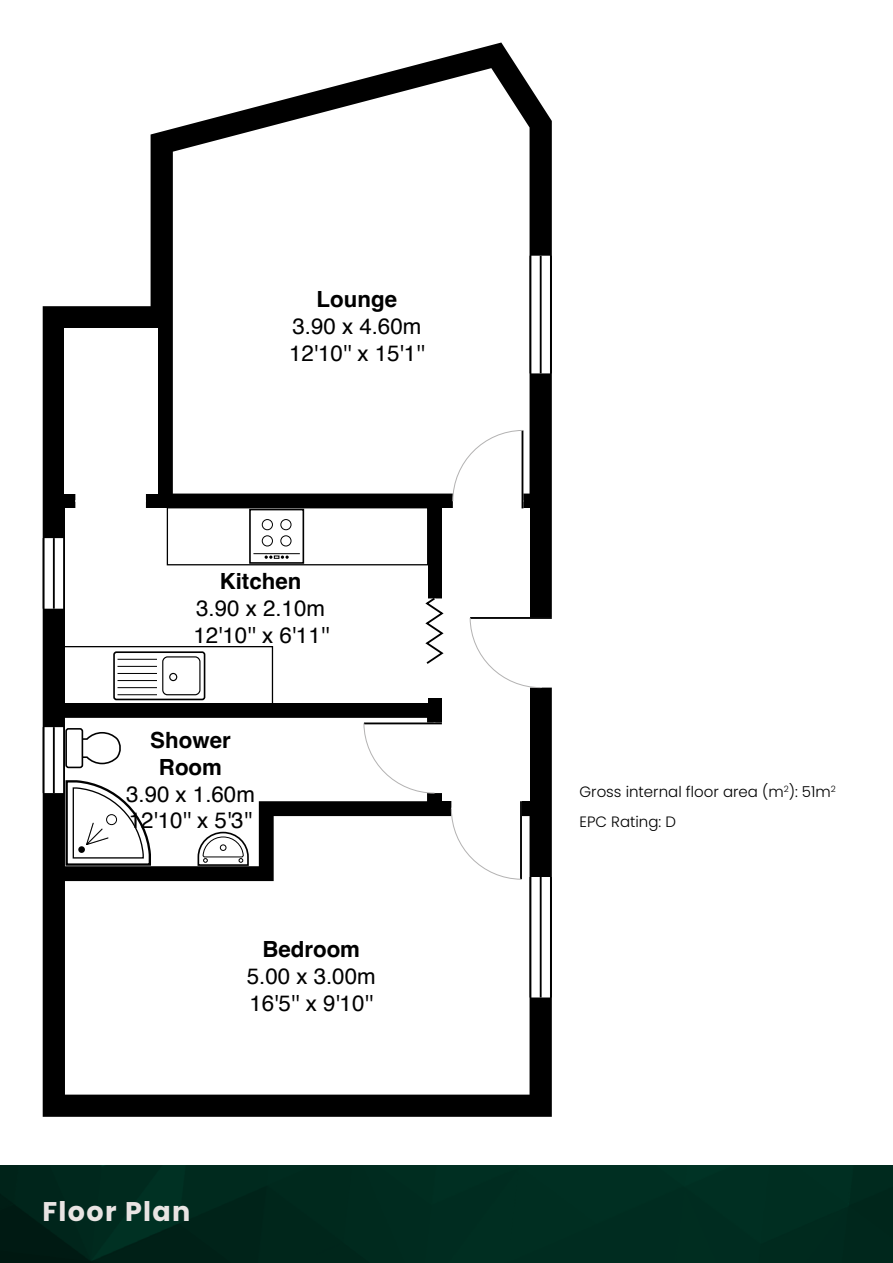
<style>
.page{position:relative;width:893px;height:1263px;background:#fff}
.page>*{position:absolute;margin:0;border:0;box-sizing:border-box;transform-origin:0 0}
.t1{font:700 27px "Poppins";letter-spacing:.05em;color:#e9e4e3}
.t2{font:22.35px/26.7px "Helvetica";color:#000}
.t3{font:700 22.35px/26.7px "Helvetica";color:#000;text-align:center}
.t4{font:300 15px/30px "Poppins";color:#000}
</style>
<div class="page">
<img style="left:0;top:1165px;width:893px;height:98px">
<svg style="left:43px;top:43px;width:509px;height:1074px;fill:#000"></svg>
<svg style="left:65px;top:816px;width:465px;height:278px"></svg>
<svg style="left:65px;top:718px;width:362px;height:148px"></svg>
<div style="left:65px;top:508px;width:362px;height:195px;background:#fff"></div>
<div style="left:442px;top:508px;width:88px;height:293px;background:#fff"></div>
<svg style="left:173px;top:68px;width:357px;height:425px"></svg>
<div style="left:65px;top:328px;width:93px;height:165px;background:#fff"></div>
<div style="left:64px;top:646px;width:209px;height:58px;border:1px solid #000"></div>
<div style="left:167px;top:507px;width:261px;height:58px;border:1px solid #000"></div>
<svg style="left:83px;top:731px;width:38px;height:34px"></svg>
<div style="left:65px;top:728px;width:18px;height:40px;border:2px solid #000;border-radius:2px"></div>
<svg style="left:197px;top:831px;width:53px;height:36px"></svg>
<svg style="left:64px;top:779px;width:88px;height:88px"></svg>
<div style="left:540px;top:617px;width:12px;height:71px;background:#fff"></div>
<hr style="left:470px;top:617px;width:82px;height:2px;background:#000">
<svg style="left:469px;top:617px;width:73px;height:71px"></svg>
<div style="left:530px;top:256px;width:22px;height:117px;background:#000"></div>
<div style="left:531px;top:256px;width:19px;height:117px;background:#fff"></div>
<hr style="left:540px;top:256px;width:2px;height:117px;background:#000">
<div style="left:453px;top:500px;width:70px;height:12px;background:#fff"></div>
<hr style="left:522px;top:430px;width:1px;height:78px;background:#000">
<svg style="left:452px;top:429px;width:71px;height:73px"></svg>
<div style="left:75px;top:490px;width:71px;height:12px;background:#fff"></div>
<div style="left:75px;top:500px;width:71px;height:12px;background:#fff"></div>
<div style="left:113px;top:651px;width:92px;height:49px;border:2px solid #000;border-radius:2px"></div>
<div style="left:162px;top:656px;width:38px;height:39px;border:1px solid #000;border-radius:5px"></div>
<div style="left:169px;top:673px;width:8px;height:8px;border:1px solid #000;border-radius:50%"></div>
<hr style="left:118px;top:694px;width:39px;height:1px;background:#000">
<hr style="left:118px;top:687px;width:39px;height:1px;background:#000">
<hr style="left:118px;top:680px;width:39px;height:1px;background:#000">
<hr style="left:118px;top:673px;width:39px;height:1px;background:#000">
<hr style="left:118px;top:666px;width:39px;height:1px;background:#000">
<hr style="left:118px;top:659px;width:39px;height:1px;background:#000">
<div style="left:249px;top:509px;width:55px;height:55px;border:2px solid #000"></div>
<div style="left:280px;top:519px;width:11px;height:11px;border:1px solid #000;border-radius:50%"></div>
<div style="left:262px;top:519px;width:11px;height:11px;border:1px solid #000;border-radius:50%"></div>
<div style="left:280px;top:535px;width:11px;height:11px;border:1px solid #000;border-radius:50%"></div>
<div style="left:262px;top:535px;width:11px;height:11px;border:1px solid #000;border-radius:50%"></div>
<hr style="left:253px;top:553px;width:47px;height:1px;background:#000">
<svg style="left:265px;top:555px;width:24px;height:4px"></svg>
<div style="left:434px;top:598px;width:12px;height:100px;background:#fff"></div>
<div style="left:423px;top:598px;width:12px;height:100px;background:#fff"></div>
<svg style="left:425px;top:596px;width:19px;height:68px"></svg>
<div style="left:434px;top:722px;width:12px;height:71px;background:#fff"></div>
<hr style="left:364px;top:722px;width:78px;height:2px;background:#000">
<svg style="left:363px;top:722px;width:72px;height:72px"></svg>
<div style="left:451px;top:797px;width:71px;height:12px;background:#fff"></div>
<hr style="left:520px;top:801px;width:2px;height:78px;background:#000">
<svg style="left:450px;top:808px;width:72px;height:72px"></svg>
<div style="left:530px;top:877px;width:22px;height:120px;background:#000"></div>
<div style="left:531px;top:877px;width:19px;height:120px;background:#fff"></div>
<hr style="left:540px;top:877px;width:2px;height:120px;background:#000">
<div style="left:43px;top:727px;width:22px;height:66px;background:linear-gradient(to bottom,#202020,#202020)"></div>
<div style="left:45px;top:727px;width:18px;height:66px;background:#fff"></div>
<hr style="left:53px;top:727px;width:2px;height:66px;background:#000">
<div style="left:43px;top:538px;width:22px;height:71px;background:linear-gradient(to bottom,#202020,#202020)"></div>
<div style="left:45px;top:538px;width:18px;height:71px;background:#fff"></div>
<hr style="left:53px;top:538px;width:2px;height:71px;background:#000">
<p class="t3" style="left:317px;top:289px;width:82px">Lounge</p>
<p class="t2" style="left:289px;top:314px;width:137px">3.90 x 4.60m<br>12'10'' x 15'1''</p>
<p class="t3" style="left:220px;top:571px;width:83px">Kitchen</p>
<p class="t2" style="left:193px;top:596px;width:137px">3.90 x 2.10m<br>12'10'' x 6'11''</p>
<p class="t3" style="left:150px;top:729px;width:82px">Shower<br>Room</p>
<p class="t2" style="left:126px;top:781px;width:130px">3.90 x 1.60m<br>12'10'' x 5'3''</p>
<p class="t3" style="left:262px;top:938px;width:99px">Bedroom</p>
<p class="t2" style="left:247px;top:963px;width:130px">5.00 x 3.00m<br>16'5'' x 9'10''</p>
<p class="t1" style="left:43px;top:1196px;width:149px">Floor Plan</p>
<p class="t4" style="left:579px;top:777px;width:258px">Gross internal floor area (m<sup>2</sup>): 51m<sup>2<br></sup>EPC Rating: D</p>
</div>
